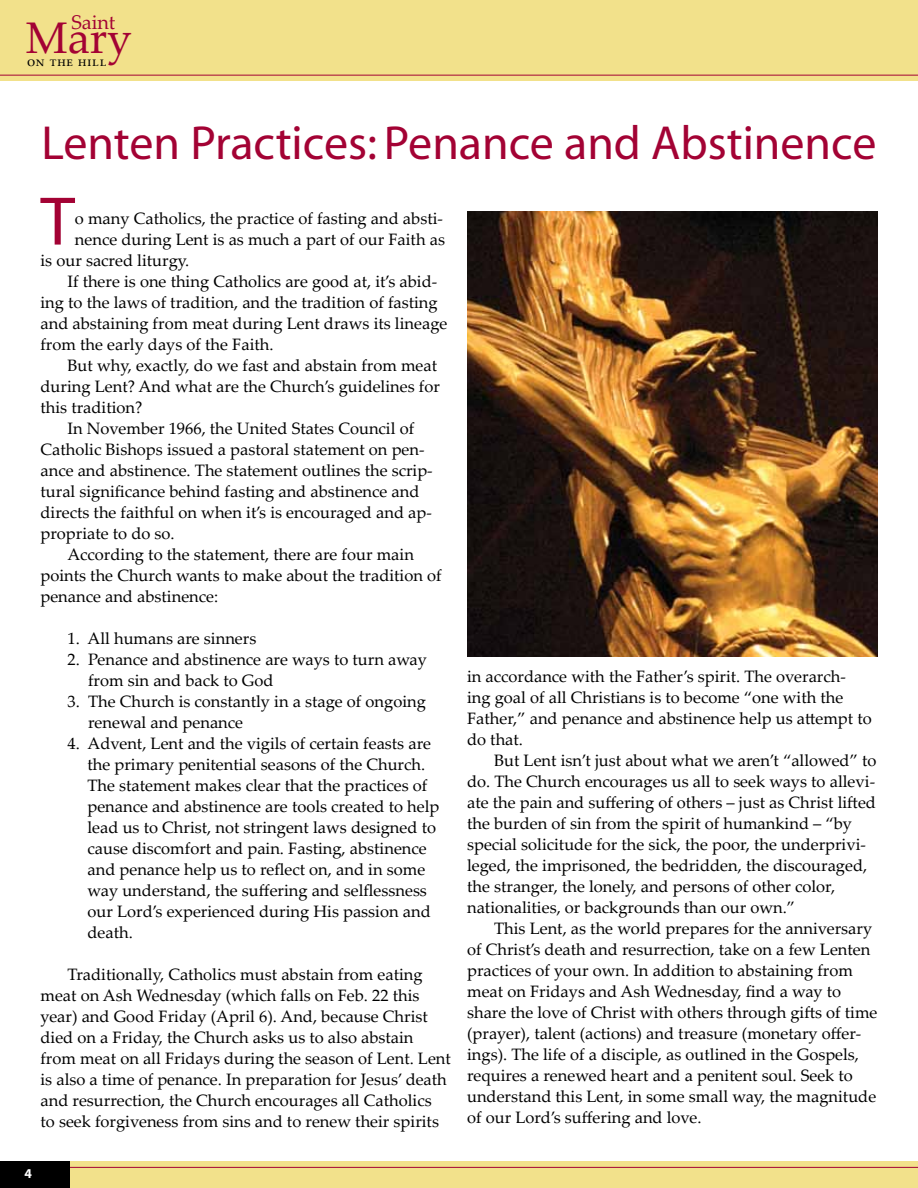
<style>
.page{position:relative;width:918px;height:1188px;background:#fff}
.page>*{position:absolute;margin:0;border:0;box-sizing:border-box;transform-origin:0 0}
.t1{font:69.3px "Myriad";color:#a30234}
.t2{font:48px "Myriad";color:#a30234}
.t3{font:44.25px "Palatino Linotype";color:#a30234}
.t4{font:19.8px "Palatino Linotype";color:#a30234}
.t5{font:16.5px/21px "Palatino Linotype";color:#000}
.t6{font:14.25px "Palatino Linotype";color:#000}
.t7{font:700 13.5px "Myriad";color:#fff}
</style>
<div class="page">
<div style="left:0;top:1161px;width:918px;height:27px;background:#f2e18b"></div>
<hr style="left:0;top:1167px;width:918px;height:1px;background:#a30234">
<div style="left:0;top:1161px;width:70px;height:27px;background:#000"></div>
<div style="left:0;top:0;width:918px;height:81px;background:#f2e18b"></div>
<hr style="left:0;top:75px;width:918px;height:1px;background:#a30234">
<img style="left:467px;top:212px;width:411px;height:445px">
<p class="t4" style="left:71px;top:8px;width:46px">Saint</p>
<p class="t6" style="left:27px;top:51px;width:81px">on the hill</p>
<h3 class="t3" style="left:26px;top:7px;width:108px">Mary</h3>
<h2 class="t2" style="left:41px;top:119px;width:837px">Lenten Practices: Penance and Abstinence</h2>
<h1 class="t1" style="left:40px;top:187px;width:36px">T</h1>
<p class="t5" style="left:75px;top:207px;width:370px">o many Catholics, the practice of fasting and absti-</p>
<p class="t5" style="left:75px;top:228px;width:372px">nence during Lent is as much a part of our Faith as</p>
<p class="t5" style="left:40px;top:249px;width:150px">is our sacred liturgy.</p>
<p class="t5" style="left:67px;top:270px;width:371px">If there is one thing Catholics are good at, it’s abid-</p>
<p class="t5" style="left:40px;top:291px;width:399px">ing to the laws of tradition, and the tradition of fasting</p>
<p class="t5" style="left:40px;top:312px;width:408px">and abstaining from meat during Lent draws its lineage</p>
<p class="t5" style="left:40px;top:333px;width:235px">from the early days of the Faith.</p>
<p class="t5" style="left:67px;top:354px;width:371px">But why, exactly, do we fast and abstain from meat</p>
<p class="t5" style="left:40px;top:375px;width:401px">during Lent? And what are the Church’s guidelines for</p>
<p class="t5" style="left:40px;top:396px;width:104px">this tradition?</p>
<p class="t5" style="left:67px;top:417px;width:348px">In November 1966, the United States Council of</p>
<p class="t5" style="left:40px;top:438px;width:386px">Catholic Bishops issued a pastoral statement on pen-</p>
<p class="t5" style="left:40px;top:459px;width:394px">ance and abstinence. The statement outlines the scrip-</p>
<p class="t5" style="left:40px;top:480px;width:380px">tural significance behind fasting and abstinence and</p>
<p class="t5" style="left:40px;top:501px;width:393px">directs the faithful on when it’s is encouraged and ap-</p>
<p class="t5" style="left:40px;top:522px;width:136px">propriate to do so.</p>
<p class="t5" style="left:67px;top:543px;width:348px">According to the statement, there are four main</p>
<p class="t5" style="left:40px;top:564px;width:403px">points the Church wants to make about the tradition of</p>
<p class="t5" style="left:40px;top:585px;width:179px">penance and abstinence:</p>
<p class="t5" style="left:67px;top:627px;width:190px">1. All humans are sinners</p>
<p class="t5" style="left:88px;top:648px;width:340px;text-indent:-21px">2. Penance and abstinence are ways to turn away from sin and back to God</p>
<p class="t5" style="left:88px;top:690px;width:339px;text-indent:-21px">3. The Church is constantly in a stage of ongoing renewal and penance</p>
<p class="t5" style="left:88px;top:732px;width:354px;text-indent:-20px">4. Advent, Lent and the vigils of certain feasts are the primary penitential seasons of the Church.<br>The statement makes clear that the practices of penance and abstinence are tools created to help lead us to Christ, not stringent laws designed to cause discomfort and pain. Fasting, abstinence and penance help us to reflect on, and in some way understand, the suffering and selflessness our Lord’s experienced during His passion and death.</p>
<p class="t5" style="left:40px;top:963px;width:412px;text-indent:27px">Traditionally, Catholics must abstain from eating meat on Ash Wednesday (which falls on Feb. 22 this year) and Good Friday (April 6). And, because Christ died on a Friday, the Church asks us to also abstain from meat on all Fridays during the season of Lent. Lent is also a time of penance. In preparation for Jesus’ death and resurrection, the Church encourages all Catholics<br>to seek forgiveness from sins and to renew their spirits</p>
<p class="t5" style="left:467px;top:666px;width:406px">in accordance with the Father’s spirit. The overarch&shy;ing goal of all Christians is to become “one with the Father,” and penance and abstinence help us attempt to do that.</p>
<p class="t5" style="left:467px;top:750px;width:411px;text-indent:27px">But Lent isn’t just about what we aren’t “allowed” to do. The Church encourages us all to seek ways to allevi&shy;ate the pain and suffering of others – just as Christ lifted the burden of sin from the spirit of humankind – “by special solicitude for the sick, the poor, the underprivi&shy;leged, the imprisoned, the bedridden, the discouraged, the stranger, the lonely, and persons of other color, nationalities, or backgrounds than our own.”</p>
<p class="t5" style="left:467px;top:918px;width:412px;text-indent:27px">This Lent, as the world prepares for the anniversary of Christ’s death and resurrection, take on a few Lenten practices of your own. In addition to abstaining from meat on Fridays and Ash Wednesday, find a way to share the love of Christ with others through gifts of time (prayer), talent (actions) and treasure (monetary offer&shy;ings). The life of a disciple, as outlined in the Gospels, requires a renewed heart and a penitent soul. Seek to understand this Lent, in some small way, the magnitude of our Lord’s suffering and love.</p>
<p class="t7" style="left:24px;top:1166px;width:16px">44</p>
</div>
